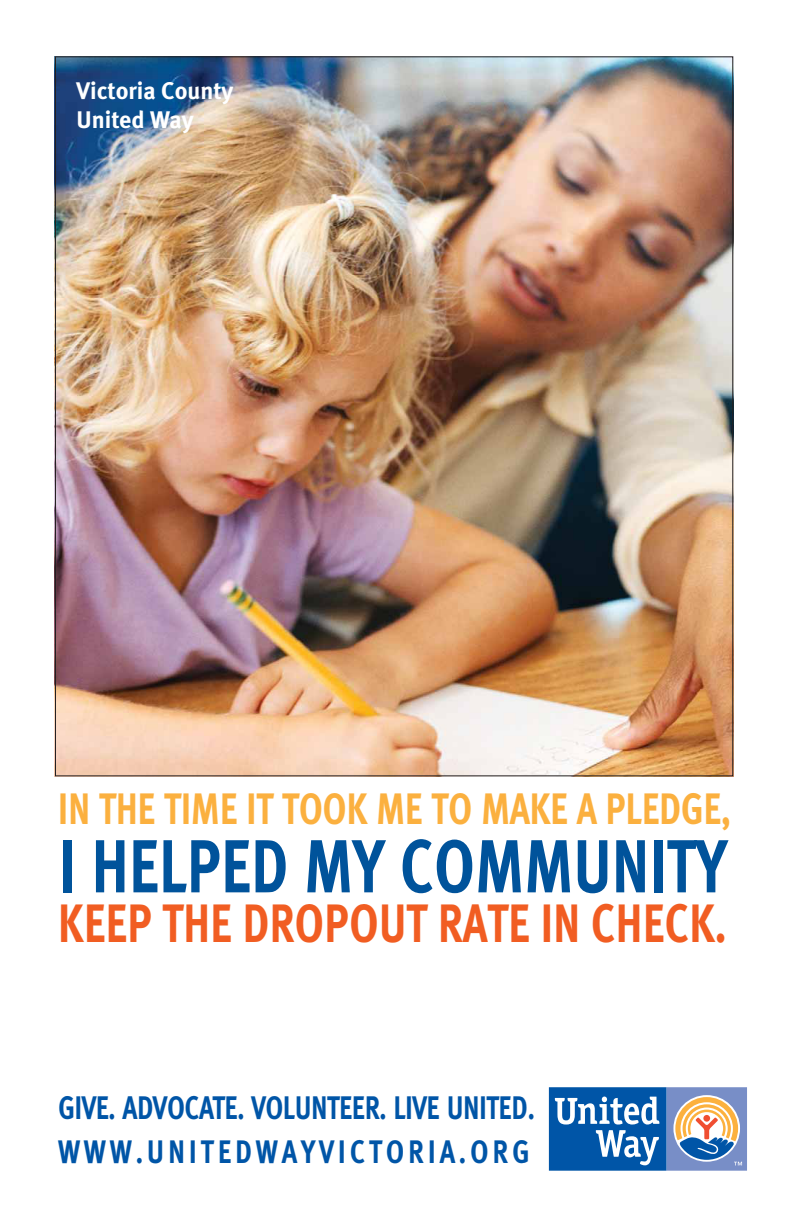
<style>
.page{position:relative;width:792px;height:1224px;background:#fff}
.page>*{position:absolute;margin:0;border:0;box-sizing:border-box;transform-origin:0 0}
.t1{font:75px "Meta Bold Caps";letter-spacing:-.01em;color:#00539b;scale:.79 1}
.t2{font:54px "Meta Bold Caps";letter-spacing:-.005em;color:#f15d22;scale:.79 1}
.t3{font:44px "Meta Bold Caps";letter-spacing:-.01em;color:#fbb03f;scale:.79 1}
.t4{font:32.6px "Meta Bold Caps";letter-spacing:-.02em;color:#0055a7;scale:.79 1}
.t5{font:32.5px "Meta Bold Caps";letter-spacing:.14em;color:#0055a7;scale:.82 1}
.t6{font:700 24px/28.8px "Meta";color:#fff}
</style>
<div class="page">
<div style="left:547px;top:1085px;width:202px;height:87px;background:linear-gradient(to bottom,#f9fafc,#f9fafc)"></div>
<div style="left:666px;top:1087px;width:81px;height:84px;background:#788ec7"></div>
<div style="left:549px;top:1087px;width:117px;height:84px;background:#0055a7"></div>
<svg style="left:675px;top:1097px;width:67px;height:69px"></svg>
<svg style="left:555px;top:1097px;width:104px;height:68px"></svg>
<img style="left:55px;top:56px;width:679px;height:721px">
<p class="t6" style="left:77px;top:76px;width:158px">Victoria County<br>United Way</p>
<h3 class="t3" style="left:58px;top:783px;width:853px">IN THE TIME IT TOOK ME TO MAKE A PLEDGE,</h3>
<h1 class="t1" style="left:58px;top:822px;width:848px">I HELPED MY COMMUNITY</h1>
<h2 class="t2" style="left:58px;top:891px;width:848px">KEEP THE DROPOUT RATE IN CHECK.</h2>
<p class="t4" style="left:58px;top:1088px;width:605px">GIVE. ADVOCATE. VOLUNTEER. LIVE UNITED.</p>
<p class="t5" style="left:58px;top:1132px;width:577px">WWW.UNITEDWAYVICTORIA.ORG</p>
</div>
